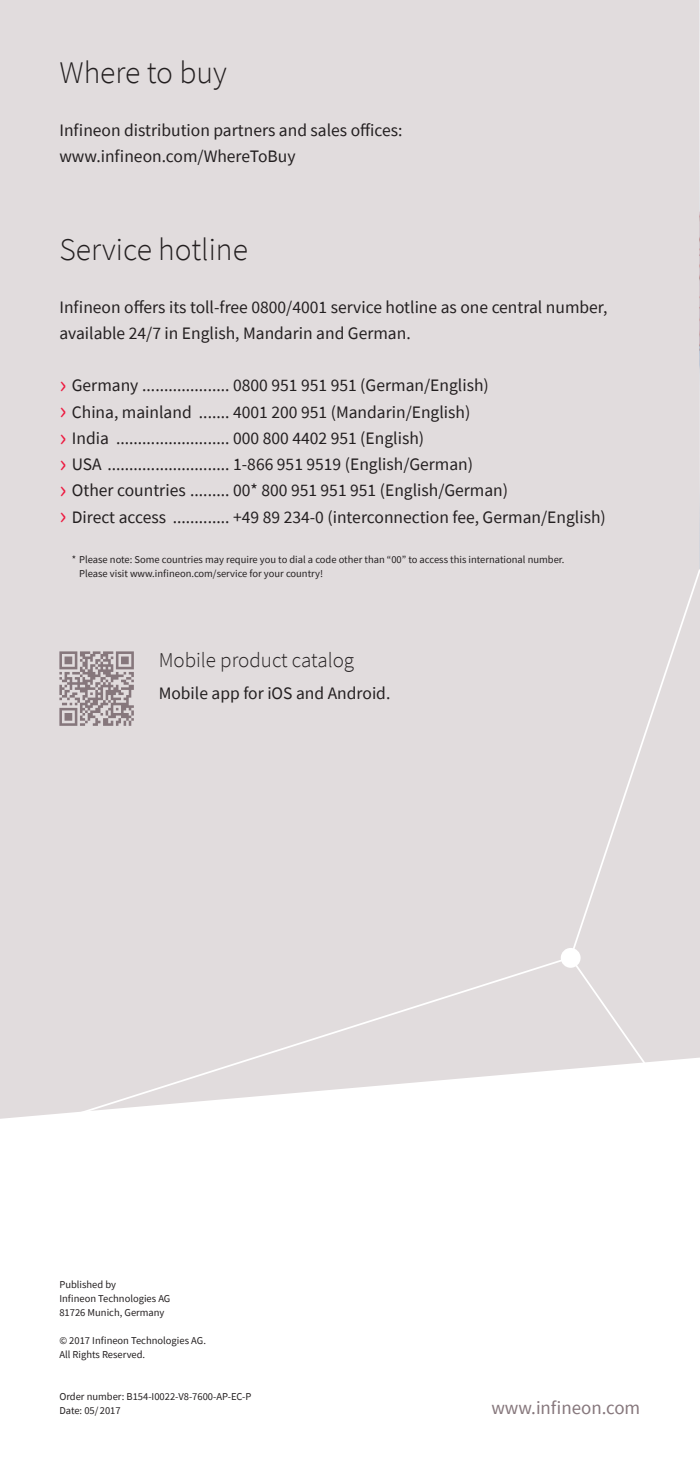
<style>
.page{position:relative;width:700px;height:1474px;background:#fff}
.page>*{position:absolute;margin:0;border:0;box-sizing:border-box;transform-origin:0 0}
.t1{font:300 31.5px "Source Sans Pro";color:#231f20}
.t2{font:300 21px "Source Sans Pro";color:#231f20}
.t3{font:18.9px "Source Sans Pro";color:#86777c}
.t4{font:17.5px/26.2px "Source Sans Pro";color:#231f20}
.t5{font:10.5px/14px "Source Sans Pro";color:#231f20}
.s1{font-size:26.25px;color:#ed1a40}
</style>
<div class="page">
<div style="left:0;top:0;width:699px;height:1437px;background:#e1dcdd"></div>
<div style="left:0;top:1058px;width:699px;height:379px;background:#fff"></div>
<img style="left:699px;top:0;width:1px;height:569px">
<svg style="left:75px;top:959px;width:578px;height:157px"></svg>
<svg style="left:573px;top:570px;width:126px;height:389px"></svg>
<div style="left:560px;top:947px;width:20px;height:20px;background:#fff;border-radius:50%"></div>
<svg style="left:59px;top:651px;width:75px;height:75px"></svg>
<h1 class="t1" style="left:59px;top:53px;width:169px">Where to buy</h1>
<p class="t4" style="left:59px;top:117px;width:344px">Infineon distribution partners and sales offices: www.infineon.com/WhereToBuy</p>
<h1 class="t1" style="left:59px;top:230px;width:190px">Service hotline</h1>
<p class="t4" style="left:59px;top:293px;width:549px">Infineon offers its toll-free 0800/4001 service hotline as one central number, available 24/7 in English, Mandarin and German.</p>
<p class="t4" style="left:59px;top:372px;width:548px"><span class="s1">›</span> Germany .................... 0800 951 951 951 (German/English)<br><span class="s1">›</span> China, mainland ....... 4001 200 951 (Mandarin/English)<br><span class="s1">›</span> India .......................... 000 800 4402 951 (English)<br><span class="s1">›</span> USA ............................ 1-866 951 9519 (English/German)<br><span class="s1">›</span> Other countries ......... 00* 800 951 951 951 (English/German)<br><span class="s1">›</span> Direct access ............. +49 89 234-0 (interconnection fee, German/English)</p>
<p class="t5" style="left:79px;top:552px;width:486px;text-indent:-7px">* Please note: Some countries may require you to dial a code other than “00” to access this international number.<br>Please visit www.infineon.com/service for your country!</p>
<p class="t2" style="left:159px;top:647px;width:197px">Mobile product catalog</p>
<p class="t4" style="left:159px;top:680px;width:233px">Mobile app for iOS and Android.</p>
<p class="t5" style="left:59px;top:1277px;width:112px">Published by<br>Infineon Technologies AG<br>81726 Munich, Germany</p>
<p class="t5" style="left:59px;top:1333px;width:148px">© 2017 Infineon Technologies AG.<br>All Rights Reserved.</p>
<p class="t5" style="left:59px;top:1389px;width:193px">Order number: B154-I0022-V8-7600-AP-EC-P<br>Date: 05/ 2017</p>
<p class="t3" style="left:491px;top:1395px;width:150px">www.infineon.com</p>
</div>
